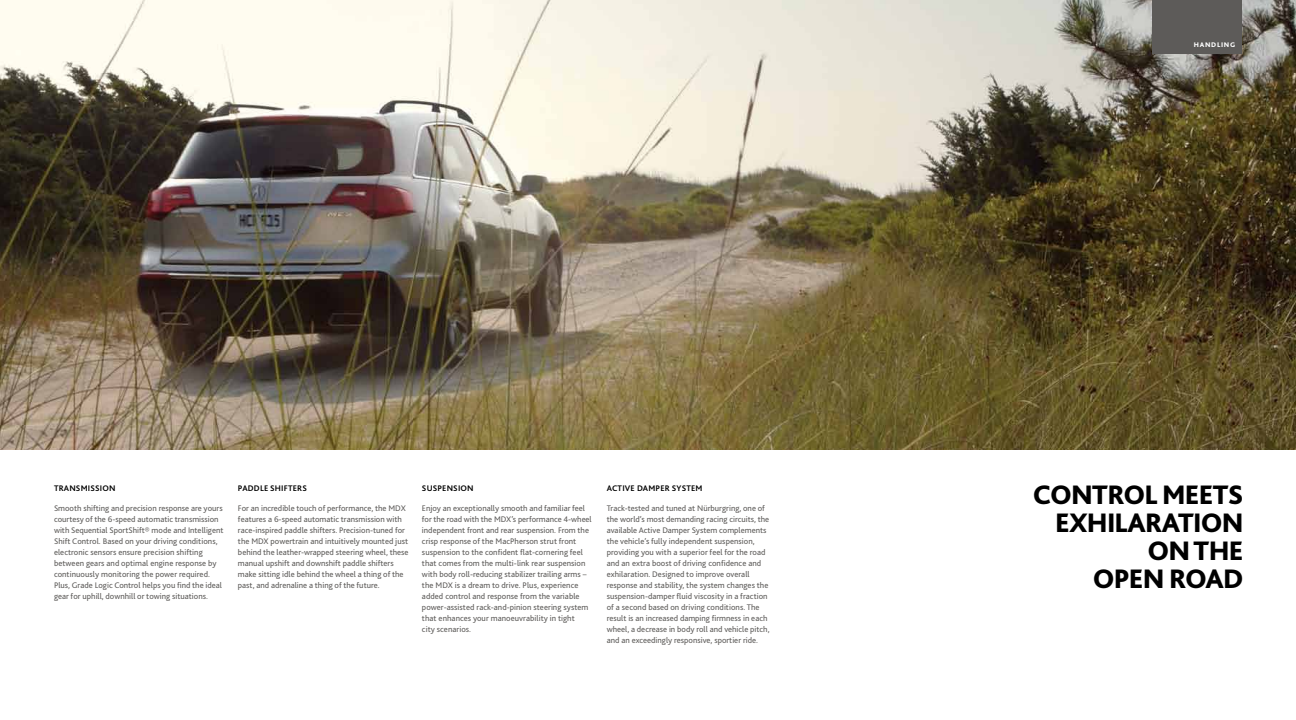
<style>
.page{position:relative;width:1296px;height:720px;background:#fff}
.page>*{position:absolute;margin:0;border:0;box-sizing:border-box;transform-origin:0 0}
.t1{font:800 28px/28px "Bliss 2";letter-spacing:-.03em;color:#000;text-align:right}
.t2{font:8.5px/11px "Bliss 2";color:#5d5b59}
.t3{font:700 8.5px "Bliss 2";letter-spacing:.02em;color:#000}
.t4{font:800 7px "Bliss 2";letter-spacing:.1em;color:#fff}
</style>
<div class="page">
<img style="left:0;top:0;width:1296px;height:450px">
<div style="left:1152px;top:0;width:90px;height:54px;background:#5d5b59"></div>
<p class="t3" style="left:54px;top:483px;width:63px">TRANSMISSION</p>
<p class="t2" style="left:54px;top:503px;width:171px">Smooth shifting and precision response are yours courtesy of the 6-speed automatic transmission with Sequential SportShift® mode and Intelligent Shift Control. Based on your driving conditions, electronic sensors ensure precision shifting between gears and optimal engine response by continuously monitoring the power required.<br>Plus, Grade Logic Control helps you find the ideal gear for uphill, downhill or towing situations.</p>
<p class="t3" style="left:238px;top:483px;width:70px">PADDLE SHIFTERS</p>
<p class="t2" style="left:238px;top:503px;width:172px">For an incredible touch of performance, the MDX features a 6-speed automatic transmission with race-inspired paddle shifters. Precision-tuned for the MDX powertrain and intuitively mounted just behind the leather-wrapped steering wheel, these manual upshift and downshift paddle shifters make sitting idle behind the wheel a thing of the past, and adrenaline a thing of the future.</p>
<p class="t3" style="left:422px;top:483px;width:53px">SUSPENSION</p>
<p class="t2" style="left:422px;top:503px;width:171px">Enjoy an exceptionally smooth and familiar feel for the road with the MDX’s performance 4-wheel independent front and rear suspension. From the crisp response of the MacPherson strut front suspension to the confident flat-cornering feel that comes from the multi-link rear suspension with body roll-reducing stabilizer trailing arms – the MDX is a dream to drive. Plus, experience added control and response from the variable power-assisted rack-and-pinion steering system that enhances your manoeuvrability in tight<br>city scenarios.</p>
<p class="t3" style="left:607px;top:483px;width:97px">ACTIVE DAMPER SYSTEM</p>
<p class="t2" style="left:607px;top:503px;width:164px">Track-tested and tuned at Nürburgring, one of the world’s most demanding racing circuits, the available Active Damper System complements the vehicle’s fully independent suspension, providing you with a superior feel for the road and an extra boost of driving confidence and exhilaration. Designed to improve overall response and stability, the system changes the suspension-damper fluid viscosity in a fraction of a second based on driving conditions. The result is an increased damping firmness in each wheel, a decrease in body roll and vehicle pitch, and an exceedingly responsive, sportier ride.</p>
<p class="t4" style="left:1194px;top:41px;width:43px">HANDLING</p>
<h1 class="t1" style="left:1033px;top:480px;width:212px">CONTROL MEETS<br>EXHILARATION<br>ON THE<br>OPEN ROAD</h1>
</div>
